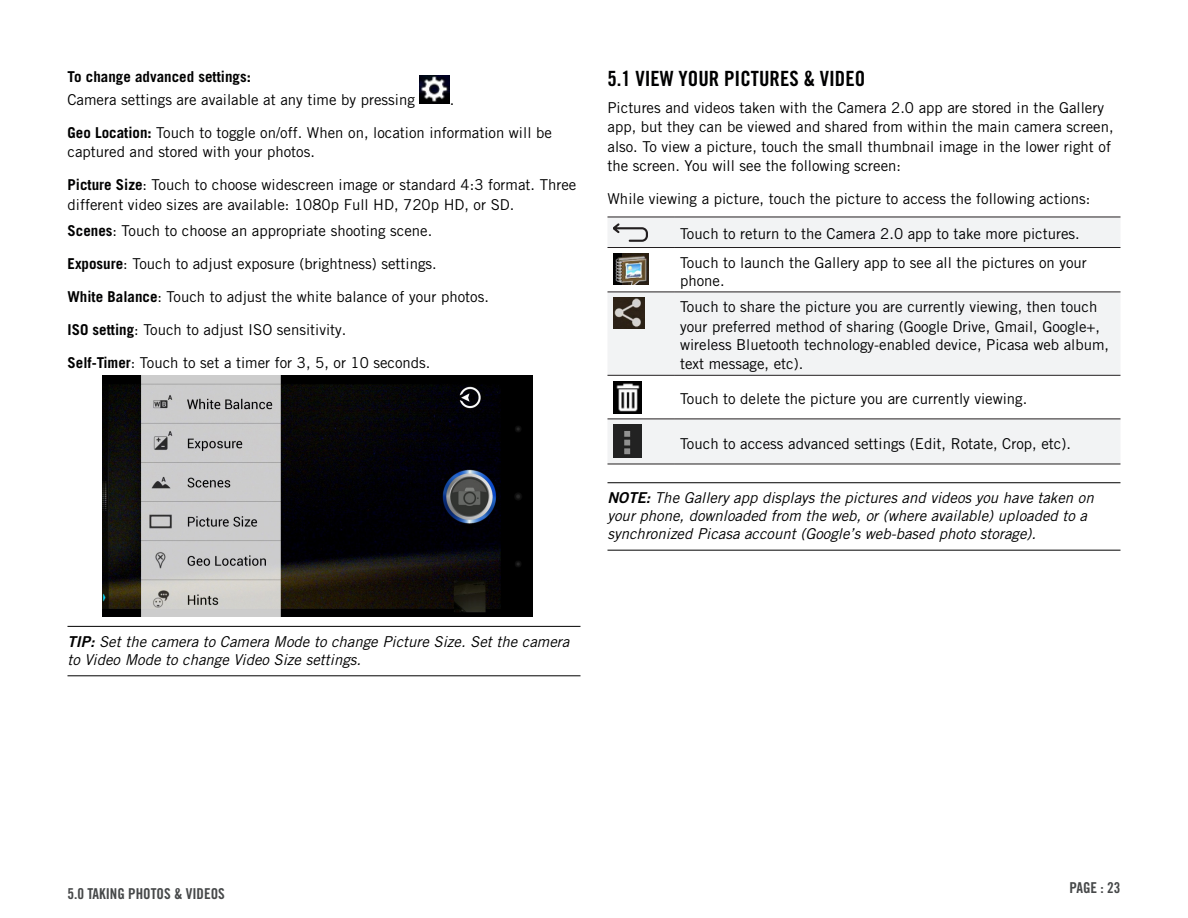
<style>
.page{position:relative;width:1188px;height:918px;background:#fff}
.page>*{position:absolute;margin:0;border:0;box-sizing:border-box;transform-origin:0 0}
.Head_2_-_Mid_Page{font:21px "Trade Gothic LT Pro Bd Cn 20";color:#000001}
.Body_Copy{font:15px/19.5px "Trade Gothic LT Pro";color:#000001}
.Table_Body{font:15px/19.5px "Trade Gothic LT Pro";color:#000001}
.Tips___Notes{font:italic 15px/18px "Trade Gothic LT Pro";color:#000001}
.Footer_Text{font:15px "Trade Gothic LT Pro Bd Cn 20";color:#464849}
.Body_Head{font:700 15px "Trade Gothic LT Pro";color:#000001}
.s1{font-weight:700}
.s2{font-family:"Trade Gothic LT Pro Bd 2 Obl";font-style:normal}
</style>
<div class="page">
<hr style="left:68px;top:626px;width:512px;height:1px;background:#000001">
<hr style="left:68px;top:676px;width:512px;height:1px;background:#000001">
<img style="left:419px;top:76px;width:31px;height:28px">
<hr style="left:608px;top:482px;width:512px;height:1px;background:#000001">
<hr style="left:608px;top:550px;width:512px;height:1px;background:#000001">
<svg style="left:608px;top:218px;width:512px;height:246px;fill:#f2f3f4"></svg>
<hr style="left:608px;top:217px;width:66px;height:1px;background:#231f20">
<hr style="left:674px;top:217px;width:447px;height:1px;background:#231f20">
<hr style="left:608px;top:247px;width:66px;height:1px;background:#231f20">
<hr style="left:674px;top:247px;width:447px;height:1px;background:#231f20">
<hr style="left:608px;top:292px;width:66px;height:1px;background:#231f20">
<hr style="left:674px;top:292px;width:447px;height:1px;background:#231f20">
<hr style="left:608px;top:375px;width:66px;height:1px;background:#231f20">
<hr style="left:674px;top:375px;width:447px;height:1px;background:#231f20">
<hr style="left:608px;top:419px;width:66px;height:1px;background:#231f20">
<hr style="left:674px;top:419px;width:447px;height:1px;background:#231f20">
<hr style="left:608px;top:464px;width:66px;height:1px;background:#231f20">
<hr style="left:674px;top:464px;width:447px;height:1px;background:#231f20">
<svg style="left:614px;top:223px;width:34px;height:19px"></svg>
<img style="left:614px;top:254px;width:34px;height:30px">
<img style="left:614px;top:298px;width:31px;height:30px">
<img style="left:614px;top:381px;width:27px;height:33px">
<img style="left:614px;top:425px;width:27px;height:33px">
<img style="left:102px;top:376px;width:430px;height:241px">
<p class="Body_Head" style="left:68px;top:68px;width:185px">To change advanced settings:</p>
<p class="Body_Copy" style="left:68px;top:89px;width:349px">Camera settings are available at any time by pressing</p>
<p class="Body_Copy" style="left:450px;top:89px;width:6px">.</p>
<p class="Body_Copy" style="left:68px;top:122px;width:486px"><span class="s1">Geo Location:</span> Touch to toggle on/off. When on, location information will be captured and stored with your photos.</p>
<p class="Body_Copy" style="left:68px;top:175px;width:510px"><span class="s1">Picture Size</span>: Touch to choose widescreen image or standard 4:3 format. Three different video sizes are available: 1080p Full HD, 720p HD, or SD.</p>
<p class="Body_Copy" style="left:68px;top:221px;width:366px"><span class="s1">Scenes</span>: Touch to choose an appropriate shooting scene.</p>
<p class="Body_Copy" style="left:68px;top:254px;width:371px"><span class="s1">Exposure</span>: Touch to adjust exposure (brightness) settings.</p>
<p class="Body_Copy" style="left:68px;top:287px;width:423px"><span class="s1">White Balance</span>: Touch to adjust the white balance of your photos.</p>
<p class="Body_Copy" style="left:68px;top:320px;width:280px"><span class="s1">ISO setting</span>: Touch to adjust ISO sensitivity.</p>
<p class="Body_Copy" style="left:68px;top:353px;width:365px"><span class="s1">Self-Timer</span>: Touch to set a timer for 3, 5, or 10 seconds.</p>
<p class="Head_2_-_Mid_Page" style="left:608px;top:66px;width:259px">5.1 VIEW YOUR PICTURES &amp; VIDEO</p>
<p class="Body_Copy" style="left:608px;top:97px;width:508px">Pictures and videos taken with the Camera 2.0 app are stored in the Gallery app, but they can be viewed and shared from within the main camera screen, also. To view a picture, touch the small thumbnail image in the lower right of the screen. You will see the following screen:</p>
<p class="Body_Copy" style="left:608px;top:189px;width:484px">While viewing a picture, touch the picture to access the following actions:</p>
<p class="Table_Body" style="left:680px;top:224px;width:401px">Touch to return to the Camera 2.0 app to take more pictures.</p>
<p class="Table_Body" style="left:680px;top:253px;width:408px;line-height:18px">Touch to launch the Gallery app to see all the pictures on your phone.</p>
<p class="Table_Body" style="left:680px;top:297px;width:422px">Touch to share the picture you are currently viewing, then touch your preferred method of sharing (Google Drive, Gmail, Google+,</p>
<p class="Table_Body" style="left:680px;top:335px;width:431px">wireless Bluetooth technology-enabled device, Picasa web album, text message, etc).</p>
<p class="Table_Body" style="left:680px;top:389px;width:349px">Touch to delete the picture you are currently viewing.</p>
<p class="Table_Body" style="left:680px;top:433px;width:393px">Touch to access advanced settings (Edit, Rotate, Crop, etc).</p>
<p class="Tips___Notes" style="left:608px;top:489px;width:488px"><span class="s2">NOTE:</span> The Gallery app displays the pictures and videos you have taken on your phone, downloaded from the web, or (where available) uploaded to a synchronized Picasa account (Google’s web-based photo storage).</p>
<p class="Tips___Notes" style="left:68px;top:633px;width:503px"><span class="s2">TIP:</span> Set the camera to Camera Mode to change Picture Size. Set the camera to Video Mode to change Video Size settings.</p>
<p class="Footer_Text" style="left:68px;top:885px;width:159px">5.0 TAKING PHOTOS &amp; VIDEOS</p>
<p class="Footer_Text" style="left:1069px;top:879px;width:53px">PAGE : 23</p>
</div>
